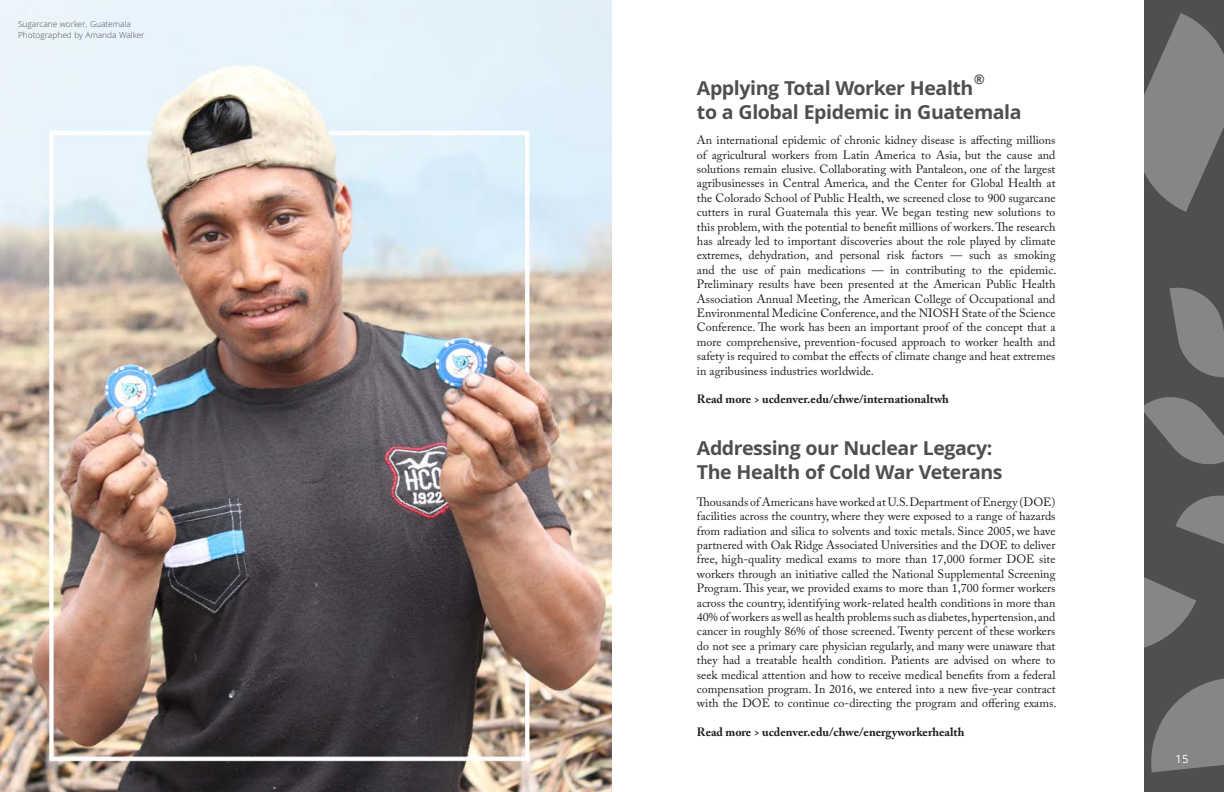
<style>
.page{position:relative;width:1224px;height:792px;background:#fff}
.page>*{position:absolute;margin:0;border:0;box-sizing:border-box;transform-origin:0 0}
.t1{font:700 21px/24px "Khula";letter-spacing:-.02em;color:#4d4f51}
.t2{font:900 13px "Arial";color:#4d4f51}
.t3{font:12px/14.4px "Adobe Caslon Pro";color:#1e1c21;text-align:justify}
.t4{font:700 12px "Adobe Caslon Pro";color:#1e1c21}
.t5{font:12px "Khula";color:#fff}
.t6{font:300 9px/10.8px "Khula";color:#4d4f51}
</style>
<div class="page">
<svg style="left:1144px;top:0;width:80px;height:792px"></svg>
<svg style="left:1144px;top:13px;width:80px;height:776px;background:#6f7072"></svg>
<svg style="left:1144px;top:164px;width:80px;height:476px;background:#5f6062"></svg>
<img style="left:0;top:0;width:612px;height:792px">
<p class="t6" style="left:18px;top:20px;width:128px">Sugarcane worker, Guatemala<br>Photographed by Amanda Walker</p>
<p class="t2" style="left:974px;top:69px;width:12px">®</p>
<h1 class="t1" style="left:697px;top:76px;width:326px">Applying Total Worker Health<br>to a Global Epidemic in Guatemala</h1>
<p class="t3" style="left:697px;top:133px;width:361px">An international epidemic of chronic kidney disease is affecting millions of agricultural workers from Latin America to Asia, but the cause and solutions remain elusive. Collaborating with Pantaleon, one of the largest agribusinesses in Central America, and the Center for Global Health at the Colorado School of Public Health, we screened close to 900 sugarcane cutters in rural Guatemala this year. We began testing new solutions to this problem, with the potential to benefit millions of workers. The research has already led to important discoveries about the role played by climate extremes, dehydration, and personal risk factors — such as smoking and the use of pain medications — in contributing to the epidemic.<br>Preliminary results have been presented at the American Public Health Association Annual Meeting, the American College of Occupational and Environmental Medicine Conference, and the NIOSH State of the Science Conference. The work has been an important proof of the concept that a more comprehensive, prevention-focused approach to worker health and safety is required to combat the effects of climate change and heat extremes in agribusiness industries worldwide.</p>
<p class="t4" style="left:697px;top:392px;width:254px">Read more &gt; ucdenver.edu/chwe/internationaltwh</p>
<h1 class="t1" style="left:697px;top:436px;width:307px">Addressing our Nuclear Legacy:<br>The Health of Cold War Veterans</h1>
<p class="t3" style="left:697px;top:494px;width:361px">Thousands of Americans have worked at U.S. Department of Energy (DOE) facilities across the country, where they were exposed to a range of hazards from radiation and silica to solvents and toxic metals. Since 2005, we have partnered with Oak Ridge Associated Universities and the DOE to deliver free, high-quality medical exams to more than 17,000 former DOE site workers through an initiative called the National Supplemental Screening Program. This year, we provided exams to more than 1,700 former workers across the country, identifying work-related health conditions in more than 40% of workers as well as health problems such as diabetes, hypertension, and cancer in roughly 86% of those screened. Twenty percent of these workers do not see a primary care physician regularly, and many were unaware that they had a treatable health condition. Patients are advised on where to seek medical attention and how to receive medical benefits from a federal compensation program. In 2016, we entered into a new five-year contract with the DOE to continue co-directing the program and offering exams.</p>
<p class="t4" style="left:697px;top:725px;width:269px">Read more &gt; ucdenver.edu/chwe/energyworkerhealth</p>
<p class="t5" style="left:1176px;top:752px;width:14px">15</p>
</div>
